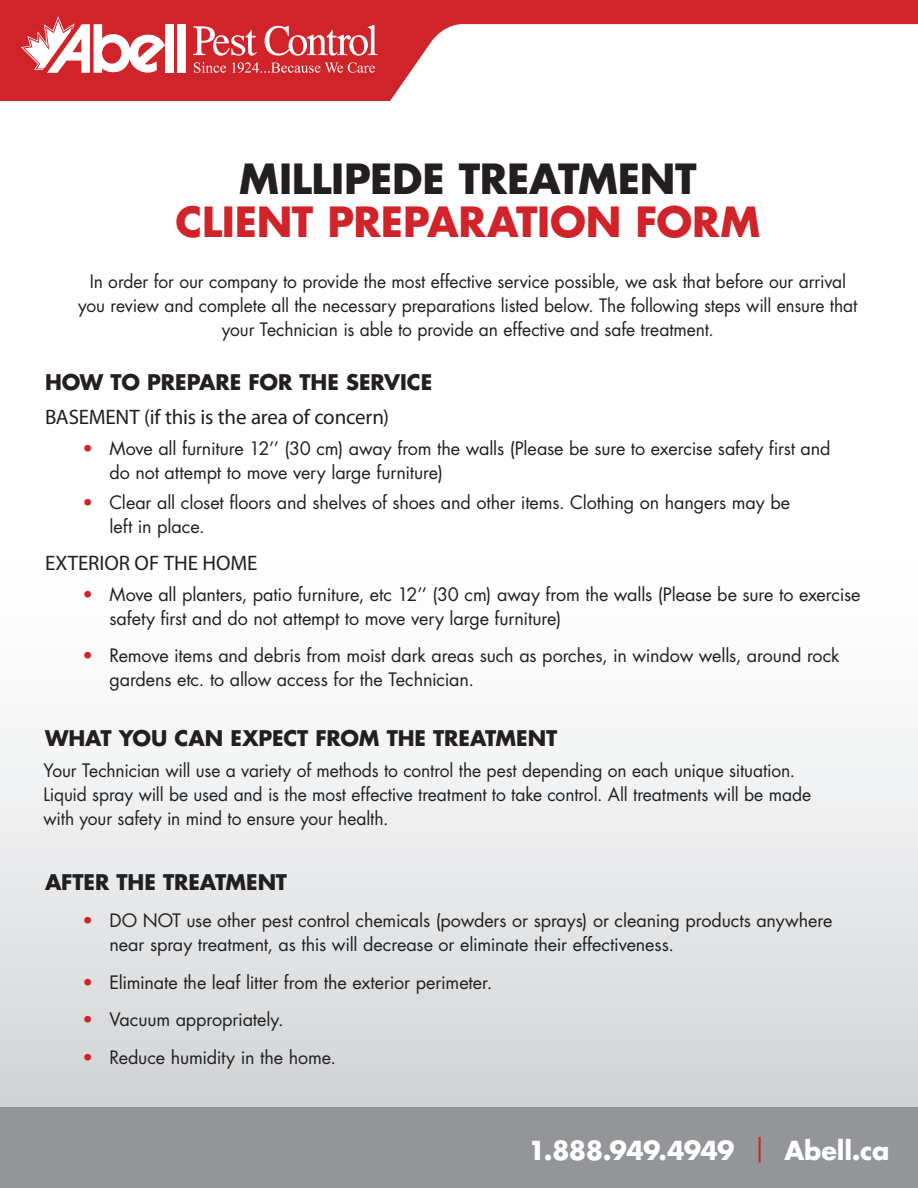
<style>
.page{position:relative;width:918px;height:1188px;background:#fff}
.page>*{position:absolute;margin:0;border:0;box-sizing:border-box;transform-origin:0 0}
.t1{font:700 40.5px "Futura Std";letter-spacing:-.005em;color:#d1232a}
.t2{font:700 40.5px "Futura Std";letter-spacing:-.005em;color:#231f20}
.t3{font:700 25.5px "Futura Std";letter-spacing:-.025em;color:#fff}
.t4{font:700 21px "Futura Std";letter-spacing:-.005em;color:#231f20}
.t5{font:21px "Myriad Pro";letter-spacing:-.005em;color:#231f20}
.t6{font:18px/24px "Futura Std";letter-spacing:-.005em;color:#231f20}
.s1{color:#d1232a}
.s2{font-weight:400;color:#d1232a}
</style>
<div class="page">
<div style="left:0;top:537px;width:918px;height:570px;background:linear-gradient(to bottom,#fff,#d4d5d8)"></div>
<div style="left:0;top:1107px;width:918px;height:81px;background:#939598"></div>
<div style="left:0;top:0;width:918px;height:100px;background:#d1232a"></div>
<div style="left:177px;top:24px;width:9px;height:49px;background:#fff"></div>
<svg style="left:21px;top:16px;width:153px;height:57px"></svg>
<svg style="left:193px;top:25px;width:183px;height:48px"></svg>
<svg style="left:376px;top:24px;width:542px;height:77px;background:#fbedee"></svg>
<h1 class="t2" style="left:239px;top:152px;width:459px">MILLIPEDE TREATMENT</h1>
<h1 class="t1" style="left:176px;top:195px;width:586px">CLIENT PREPARATION FORM</h1>
<p class="t6" style="left:78px;top:270px;width:781px;text-align:center">In order for our company to provide the most effective service possible, we ask that before our arrival you review and complete all the necessary preparations listed below. The following steps will ensure that your Technician is able to provide an effective and safe treatment.</p>
<p class="t4" style="left:45px;top:368px;width:389px">HOW TO PREPARE FOR THE SERVICE</p>
<p class="t5" style="left:45px;top:404px;width:346px">BASEMENT (if this is the area of concern)</p>
<p class="t6" style="left:110px;top:436px;width:723px;text-indent:-27px"><span class="s1">•</span> Move all furniture 12’’ (30 cm) away from the walls (Please be sure to exercise safety first and do not attempt to move very large furniture)</p>
<p class="t6" style="left:110px;top:491px;width:682px;text-indent:-27px"><span class="s1">•</span> Clear all closet floors and shelves of shoes and other items. Clothing on hangers may be left in place.</p>
<p class="t5" style="left:45px;top:550px;width:214px">EXTERIOR OF THE HOME</p>
<p class="t6" style="left:110px;top:583px;width:753px;text-indent:-27px"><span class="s1">•</span> Move all planters, patio furniture, etc 12’’ (30 cm) away from the walls (Please be sure to exercise safety first and do not attempt to move very large furniture)</p>
<p class="t6" style="left:110px;top:644px;width:732px;text-indent:-27px"><span class="s1">•</span> Remove items and debris from moist dark areas such as porches, in window wells, around rock gardens etc. to allow access for the Technician.</p>
<p class="t4" style="left:45px;top:725px;width:514px">WHAT YOU CAN EXPECT FROM THE TREATMENT</p>
<p class="t6" style="left:44px;top:759px;width:769px">Your Technician will use a variety of methods to control the pest depending on each unique situation.<br>Liquid spray will be used and is the most effective treatment to take control. All treatments will be made with your safety in mind to ensure your health.</p>
<p class="t4" style="left:45px;top:868px;width:14px">AFTER</p>
<p class="t4" style="left:117px;top:868px;width:14px">THE</p>
<p class="t4" style="left:163px;top:868px;width:7px">TREATMENT</p>
<p class="t6" style="left:110px;top:909px;width:724px;text-indent:-27px"><span class="s1">•</span> DO NOT use other pest control chemicals (powders or sprays) or cleaning products anywhere near spray treatment, as this will decrease or eliminate their effectiveness.</p>
<p class="t6" style="left:83px;top:970px;width:411px"><span class="s1">•</span> Eliminate the leaf litter from the exterior perimeter.</p>
<p class="t6" style="left:83px;top:1008px;width:203px"><span class="s1">•</span> Vacuum appropriately.</p>
<p class="t6" style="left:83px;top:1045px;width:255px"><span class="s1">•</span> Reduce humidity in the home.</p>
<h2 class="t3" style="left:528px;top:1133px;width:363px">1.888.949.4949 <span class="s2">|</span> ABELL.CA</h2>
</div>
